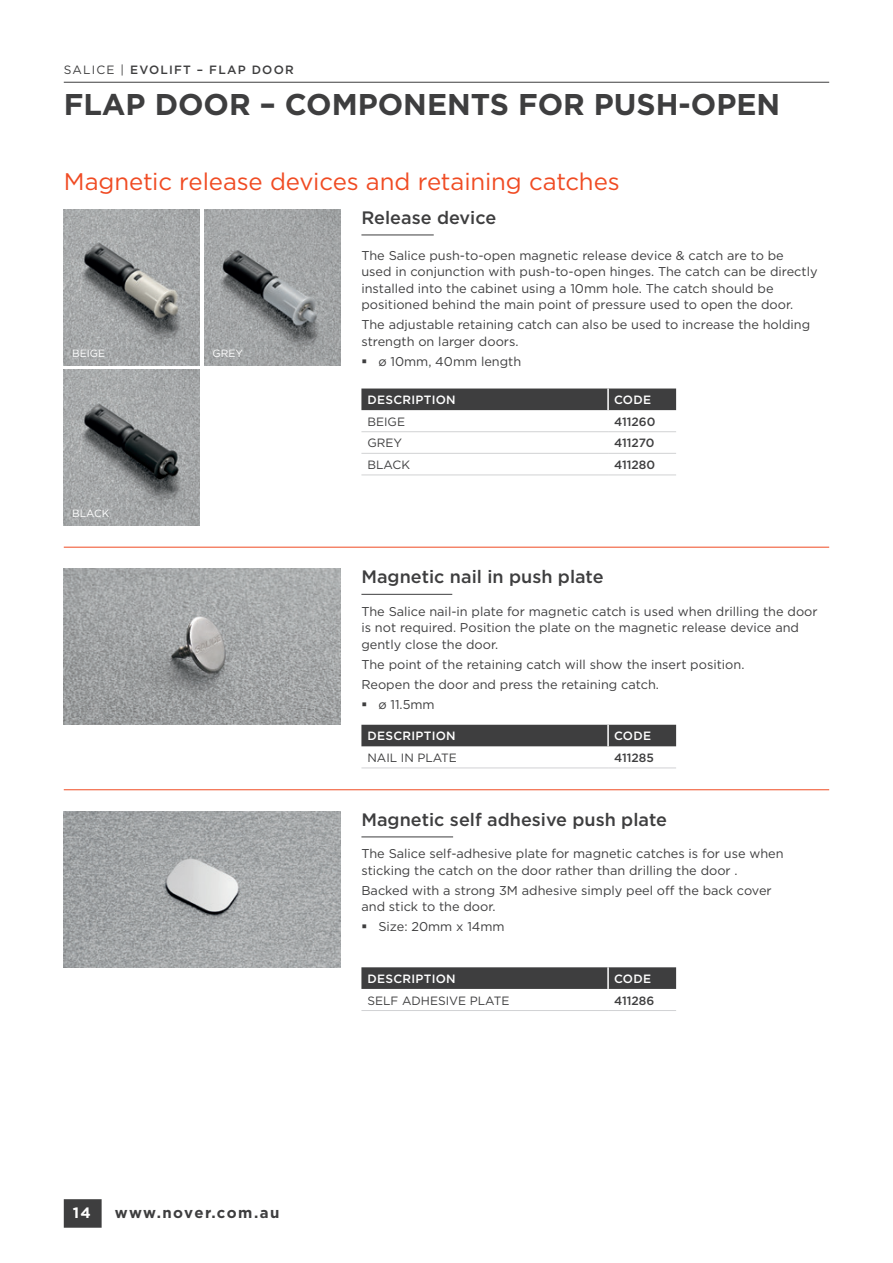
<style>
.page{position:relative;width:893px;height:1263px;background:#fff}
.page>*{position:absolute;margin:0;border:0;box-sizing:border-box;transform-origin:0 0}
.SECTION_Heading_-_TOP{font:700 30px "Gotham";color:#3e3e3f}
.SOFT_CLOSE{font:24px "Gotham";letter-spacing:-.005em;color:#f04b23}
.PRODUCT_Heading_-_Blue{font:500 18px "Gotham";color:#3e3e3f}
.t1{font:700 15px "Gotham";letter-spacing:.09em;color:#3e3e3f}
.t2{font:700 15px "Gotham";color:#fff}
.NEW_Bullet_Points{font:12.75px/16.5px "Gotham";color:#3e3e3f}
.Gotham_Table_Text_8pt{font:12px "Gotham";color:#3e3e3f}
.Table_Headings__Description{font:500 12px "Gotham";letter-spacing:.025em;color:#fff}
.Code_Centred{font:500 12px "Gotham";color:#3e3e3f}
.TAB_Heading_-_TOP{font:500 12px "Gotham";letter-spacing:.1em;color:#3e3e3f}
.Headings_Centre__CODE{font:500 12px "Gotham";letter-spacing:.025em;color:#fff}
.Gotham_Table_Text_8pt-2{font:10.5px "Gotham";color:#fff}
.s1{font-weight:400}
</style>
<div class="page">
<hr style="left:64px;top:82px;width:765px;height:1px;background:#3e3e3f">
<div style="left:64px;top:1199px;width:38px;height:29px;background:#3e3e3f"></div>
<hr style="left:361px;top:235px;width:73px;height:1px;background:#3e3e3f">
<div style="left:361px;top:388px;width:315px;height:22px;background:#3e3e3f"></div>
<hr style="left:361px;top:431px;width:247px;height:1px;background:#d1d2d4">
<hr style="left:608px;top:431px;width:68px;height:1px;background:#d1d2d4">
<hr style="left:361px;top:453px;width:247px;height:1px;background:#d1d2d4">
<hr style="left:608px;top:453px;width:68px;height:1px;background:#d1d2d4">
<hr style="left:361px;top:475px;width:247px;height:1px;background:#d1d2d4">
<hr style="left:608px;top:475px;width:68px;height:1px;background:#d1d2d4">
<hr style="left:607px;top:388px;width:2px;height:22px;background:#fff">
<img style="left:64px;top:569px;width:276px;height:156px">
<hr style="left:361px;top:594px;width:91px;height:1px;background:#3e3e3f">
<div style="left:361px;top:725px;width:315px;height:21px;background:#3e3e3f"></div>
<hr style="left:361px;top:768px;width:247px;height:1px;background:#d1d2d4">
<hr style="left:608px;top:768px;width:68px;height:1px;background:#d1d2d4">
<hr style="left:607px;top:725px;width:2px;height:21px;background:#fff">
<hr style="left:64px;top:547px;width:765px;height:1px;background:#f04b23">
<img style="left:64px;top:811px;width:276px;height:156px">
<hr style="left:361px;top:836px;width:92px;height:1px;background:#3e3e3f">
<svg style="left:361px;top:967px;width:315px;height:22px;background:#414142"></svg>
<hr style="left:361px;top:1010px;width:247px;height:1px;background:#d1d2d4">
<hr style="left:608px;top:1010px;width:68px;height:1px;background:#d1d2d4">
<hr style="left:607px;top:967px;width:2px;height:22px;background:#fff">
<hr style="left:64px;top:789px;width:765px;height:1px;background:#f04b23">
<img style="left:64px;top:209px;width:136px;height:156px">
<img style="left:64px;top:370px;width:136px;height:155px">
<img style="left:204px;top:209px;width:136px;height:156px">
<p class="TAB_Heading_-_TOP" style="left:64px;top:62px;width:231px"><span class="s1">SALICE |</span> EVOLIFT – FLAP DOOR</p>
<p class="SECTION_Heading_-_TOP" style="left:64px;top:84px;width:718px">FLAP DOOR – COMPONENTS FOR PUSH-OPEN</p>
<p class="SOFT_CLOSE" style="left:64px;top:166px;width:558px">Magnetic release devices and retaining catches</p>
<p class="PRODUCT_Heading_-_Blue" style="left:361px;top:206px;width:136px">Release device</p>
<p class="Gotham_Table_Text_8pt-2" style="left:72px;top:347px;width:34px">BEIGE</p>
<p class="Gotham_Table_Text_8pt-2" style="left:72px;top:507px;width:39px">BLACK</p>
<p class="Gotham_Table_Text_8pt-2" style="left:213px;top:347px;width:32px">GREY</p>
<p class="t2" style="left:73px;top:1203px;width:20px">14</p>
<p class="t1" style="left:115px;top:1203px;width:166px">www.nover.com.au</p>
<p class="NEW_Bullet_Points" style="left:361px;top:247px;width:458px">The Salice push-to-open magnetic release device &amp; catch are to be<br>used in conjunction with push-to-open hinges. The catch can be directly installed into the cabinet using a 10mm hole. The catch should be positioned behind the main point of pressure used to open the door.</p>
<p class="NEW_Bullet_Points" style="left:361px;top:316px;width:450px">The adjustable retaining catch can also be used to increase the holding strength on larger doors.</p>
<p class="NEW_Bullet_Points" style="left:378px;top:353px;width:144px">ø 10mm, 40mm length</p>
<p class="Table_Headings__Description" style="left:367px;top:392px;width:90px">DESCRIPTION</p>
<p class="Headings_Centre__CODE" style="left:614px;top:392px;width:39px">CODE</p>
<p class="Gotham_Table_Text_8pt" style="left:367px;top:414px;width:39px">BEIGE</p>
<p class="Code_Centred" style="left:614px;top:414px;width:43px">411260</p>
<p class="Gotham_Table_Text_8pt" style="left:367px;top:435px;width:36px">GREY</p>
<p class="Code_Centred" style="left:614px;top:435px;width:42px">411270</p>
<p class="Gotham_Table_Text_8pt" style="left:367px;top:457px;width:44px">BLACK</p>
<p class="Code_Centred" style="left:614px;top:457px;width:43px">411280</p>
<p class="PRODUCT_Heading_-_Blue" style="left:361px;top:565px;width:244px">Magnetic nail in push plate</p>
<p class="NEW_Bullet_Points" style="left:361px;top:603px;width:458px">The Salice nail-in plate for magnetic catch is used when drilling the door is not required. Position the plate on the magnetic release device and gently close the door.</p>
<p class="NEW_Bullet_Points" style="left:361px;top:656px;width:384px">The point of the retaining catch will show the insert position.</p>
<p class="NEW_Bullet_Points" style="left:361px;top:675px;width:299px">Reopen the door and press the retaining catch.</p>
<p class="NEW_Bullet_Points" style="left:378px;top:695px;width:58px">ø 11.5mm</p>
<p class="Table_Headings__Description" style="left:367px;top:728px;width:90px">DESCRIPTION</p>
<p class="Headings_Centre__CODE" style="left:614px;top:728px;width:39px">CODE</p>
<p class="Gotham_Table_Text_8pt" style="left:367px;top:750px;width:91px">NAIL IN PLATE</p>
<p class="Code_Centred" style="left:614px;top:750px;width:41px">411285</p>
<p class="PRODUCT_Heading_-_Blue" style="left:361px;top:808px;width:307px">Magnetic self adhesive push plate</p>
<p class="NEW_Bullet_Points" style="left:361px;top:845px;width:424px">The Salice self-adhesive plate for magnetic catches is for use when sticking the catch on the door rather than drilling the door .</p>
<p class="NEW_Bullet_Points" style="left:361px;top:882px;width:412px">Backed with a strong 3M adhesive simply peel off the back cover and stick to the door.</p>
<p class="NEW_Bullet_Points" style="left:378px;top:918px;width:128px">Size: 20mm x 14mm</p>
<p class="Table_Headings__Description" style="left:367px;top:971px;width:90px">DESCRIPTION</p>
<p class="Headings_Centre__CODE" style="left:614px;top:971px;width:39px">CODE</p>
<p class="Gotham_Table_Text_8pt" style="left:367px;top:992px;width:143px">SELF ADHESIVE PLATE</p>
<p class="Code_Centred" style="left:614px;top:992px;width:42px">411286</p>
</div>
